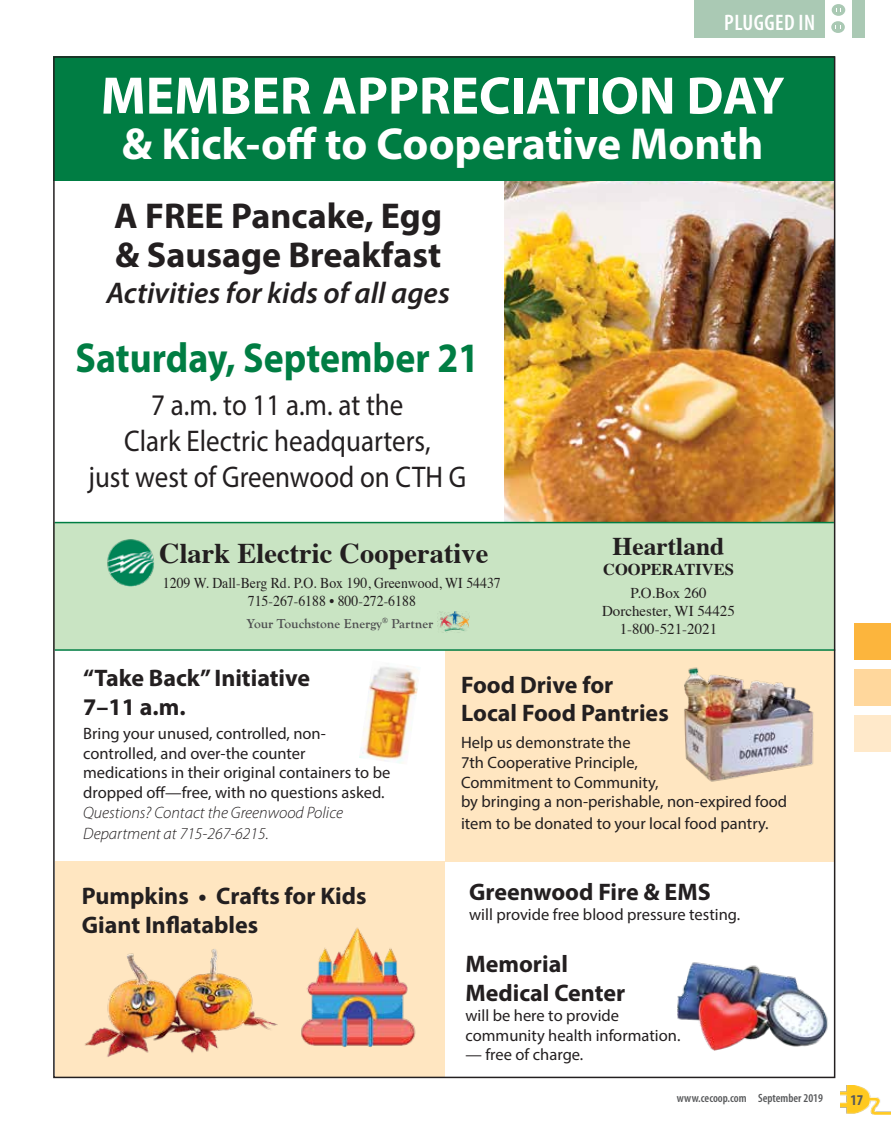
<style>
.page{position:relative;width:891px;height:1134px;background:#fff}
.page>*{position:absolute;margin:0;border:0;box-sizing:border-box;transform-origin:0 0}
.t1{font:700 53.25px "Myriad Pro";color:#fff}
.t2{font:700 45px "Myriad Pro";color:#fff}
.t3{font:700 42px "Myriad Pro";color:#007d43;scale:.9 1}
.t4{font:700 36px/39px "Myriad Pro";color:#231f20}
.t5{font:30px/36px "Myriad Pro";color:#231f20;text-align:center;scale:.9 1}
.t6{font:italic 600 30px "Myriad Pro";color:#231f20}
.t7{font:700 28.5px "Times";color:#231f20}
.t8{font:700 25.5px "Times";color:#231f20}
.t9{font:700 24px/28.8px "Myriad Pro";color:#231f20}
.t10{font:600 condensed 22.5px "Myriad Pro";letter-spacing:.02em;color:#fff}
.t11{font:16.5px/19.8px "Myriad Pro";color:#231f20}
.t12{font:italic 300 16.5px/21.6px "Myriad Pro";color:#231f20}
.t13{font:700 16.5px "Times";color:#231f20}
.t14{font:15px/18px "Times";color:#231f20;text-align:center;scale:.92 1}
.t15{font:15px/18px "Times";color:#231f20;text-align:center}
.t16{font:700 condensed 15px "Myriad Pro";color:#58595b}
.t17{font:700 13.5px "Goudy Old Style T";color:#4d4d4f}
.t18{font:600 condensed 12px "Myriad Pro";color:#58595b}
</style>
<div class="page">
<img style="left:840px;top:1085px;width:51px;height:30px">
<div style="left:854px;top:623px;width:37px;height:37px;background:#fcb53d"></div>
<div style="left:854px;top:669px;width:37px;height:37px;background:#ffd79c"></div>
<div style="left:854px;top:715px;width:37px;height:37px;background:#ffe9ca"></div>
<div style="left:694px;top:0;width:170px;height:37px;background:#aac9b4"></div>
<div style="left:825px;top:0;width:27px;height:38px;background:#fff"></div>
<div style="left:832px;top:4px;width:13px;height:12px;background:#aac9b4;border-radius:50%"></div>
<div style="left:831px;top:21px;width:14px;height:12px;background:#aac9b4;border-radius:50%"></div>
<img style="left:505px;top:180px;width:327px;height:342px">
<div style="left:55px;top:862px;width:390px;height:215px;background:#ffe6c1"></div>
<div style="left:445px;top:650px;width:390px;height:212px;background:#ffe6c1"></div>
<div style="left:54px;top:56px;width:781px;height:124px;background:#007d43"></div>
<div style="left:54px;top:523px;width:780px;height:127px;background:#c9e4c3"></div>
<img style="left:439px;top:612px;width:30px;height:21px">
<img style="left:684px;top:667px;width:130px;height:115px">
<hr style="left:55px;top:649px;width:780px;height:2px;background:#007d43">
<hr style="left:55px;top:522px;width:779px;height:1px;background:#007d43">
<img style="left:301px;top:927px;width:115px;height:120px">
<img style="left:85px;top:949px;width:193px;height:108px">
<img style="left:359px;top:665px;width:59px;height:99px">
<img style="left:645px;top:941px;width:191px;height:138px">
<img style="left:107px;top:539px;width:47px;height:47px">
<h3 class="t10" style="left:724px;top:9px;width:93px">PLUGGED IN</h3>
<h1 class="t1" style="left:101px;top:61px;width:685px">MEMBER APPRECIATION DAY</h1>
<h2 class="t2" style="left:122px;top:114px;width:643px">&amp; Kick-off to Cooperative Month</h2>
<h3 class="t4" style="left:114px;top:195px;width:329px">A FREE Pancake, Egg &amp; Sausage Breakfast</h3>
<h3 class="t6" style="left:106px;top:274px;width:345px">Activities for kids of all ages</h3>
<h3 class="t3" style="left:75px;top:330px;width:450px">Saturday, September 21</h3>
<h3 class="t5" style="left:89px;top:386px;width:421px">7 a.m. to 11 a.m. at the<br>Clark Electric headquarters,<br>just west of Greenwood on CTH G</h3>
<h3 class="t7" style="left:159px;top:526px;width:331px">Clark Electric Cooperative</h3>
<p class="t14" style="left:163px;top:572px;width:369px">1209 W. Dall-Berg Rd. P.O. Box 190, Greenwood, WI 54437<br>715-267-6188 • 800-272-6188</p>
<p class="t17" style="left:247px;top:616px;width:188px">Your Touchstone Energy<sup>®</sup> Partner</p>
<h3 class="t8" style="left:613px;top:522px;width:113px">Heartland</h3>
<p class="t13" style="left:603px;top:553px;width:132px">COOPERATIVES</p>
<p class="t15" style="left:602px;top:583px;width:134px">P.O.Box 260<br>Dorchester, WI 54425<br>1-800-521-2021</p>
<h3 class="t9" style="left:83px;top:663px;width:229px">“Take Back” Initiative<br>7–11 a.m.</h3>
<p class="t11" style="left:83px;top:723px;width:309px">Bring your unused, controlled, non&shy;controlled, and over-the counter medications in their original containers to be dropped off—free, with no questions asked.</p>
<p class="t12" style="left:83px;top:801px;width:261px">Questions? Contact the Greenwood Police<br>Department at 715-267-6215.</p>
<h3 class="t9" style="left:82px;top:881px;width:286px">Pumpkins • Crafts for Kids<br>Giant Inflatables</h3>
<h3 class="t9" style="left:461px;top:669px;width:209px">Food Drive for<br>Local Food Pantries</h3>
<p class="t11" style="left:461px;top:732px;width:328px">Help us demonstrate the<br>7th Cooperative Principle,<br>Commitment to Community,<br>by bringing a non-perishable, non-expired food</p>
<p class="t11" style="left:461px;top:813px;width:309px">item to be donated to your local food pantry.</p>
<h3 class="t9" style="left:469px;top:877px;width:243px">Greenwood Fire &amp; EMS</h3>
<p class="t11" style="left:469px;top:904px;width:273px">will provide free blood pressure testing.</p>
<h3 class="t9" style="left:465px;top:949px;width:161px">Memorial<br>Medical Center</h3>
<p class="t11" style="left:465px;top:1005px;width:216px">will be here to provide community health information.</p>
<p class="t11" style="left:465px;top:1045px;width:119px">— free of charge.</p>
<p class="t18" style="left:677px;top:1091px;width:148px">www.cecoop.com September 2019</p>
<p class="t16" style="left:850px;top:1090px;width:14px">17</p>
</div>
